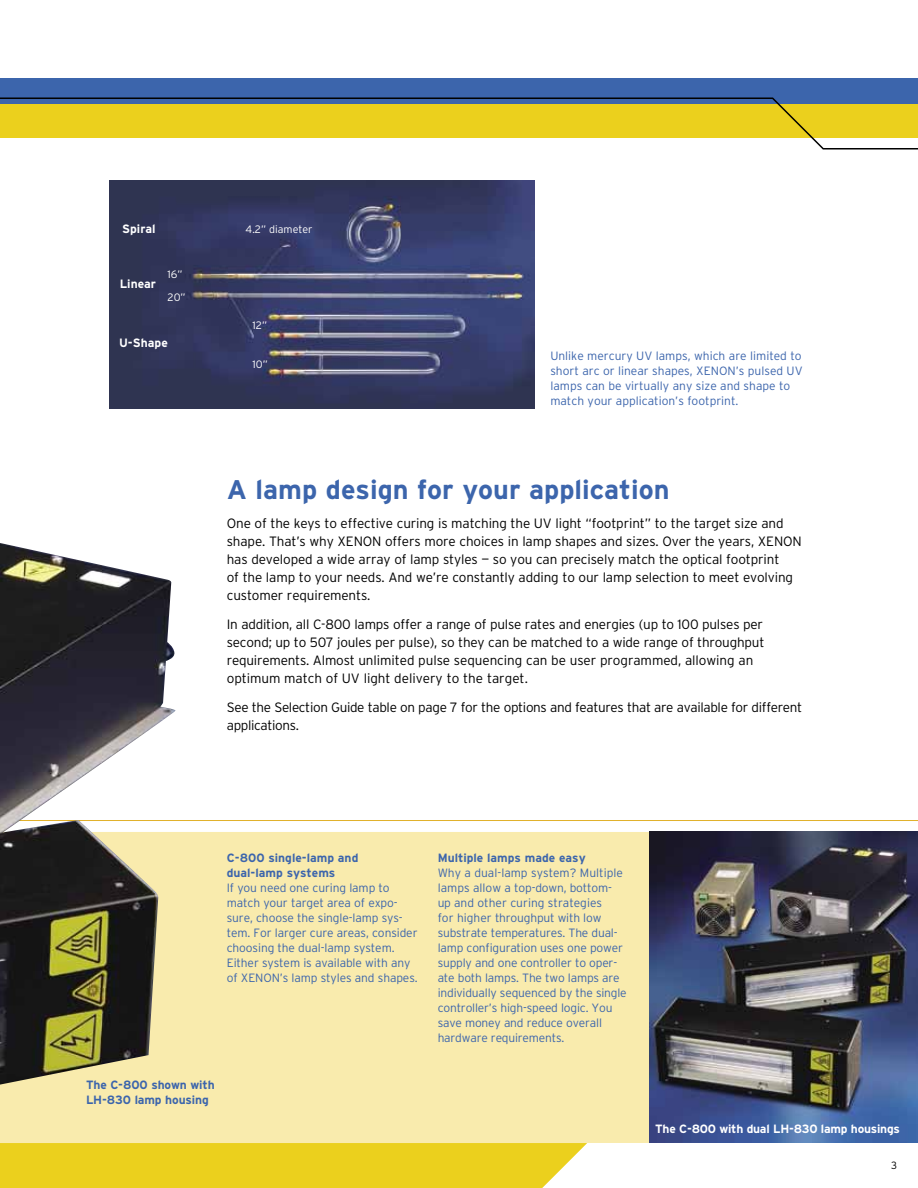
<style>
.page{position:relative;width:918px;height:1188px;background:#fff}
.page>*{position:absolute;margin:0;border:0;box-sizing:border-box;transform-origin:0 0}
.t1{font:700 27px "Interstate";color:#3c65ac}
.t2{font:300 13.5px/18px "Interstate";letter-spacing:-.01em;color:#000}
.t3{font:300 12px/15px "Interstate";letter-spacing:-.01em;color:#3c65ac}
.t4{font:700 12px/15px "Interstate";color:#3c65ac}
.t5{font:700 12px "Interstate";letter-spacing:-.02em;color:#fff}
.t6{font:300 10.8px/22.8px "Interstate";color:#fff}
.t7{font:300 10.5px "Interstate";color:#000}
</style>
<div class="page">
<div style="left:0;top:1143px;width:587px;height:45px;background:#ebd01d"></div>
<div style="left:0;top:875px;width:650px;height:268px;background:#f9ebad"></div>
<svg style="left:176px;top:820px;width:742px;height:55px"></svg>
<img style="left:650px;top:832px;width:268px;height:311px">
<img style="left:109px;top:181px;width:425px;height:228px">
<img style="left:0;top:543px;width:176px;height:542px">
<div style="left:0;top:79px;width:918px;height:26px;background:#3c65ac"></div>
<svg style="left:0;top:97px;width:918px;height:53px"></svg>
<p class="t5" style="left:122px;top:222px;width:35px">Spiral</p>
<p class="t6" style="left:246px;top:218px;width:69px">4.2” diameter</p>
<p class="t5" style="left:120px;top:277px;width:38px">Linear</p>
<p class="t6" style="left:168px;top:263px;width:20px">16”<br>20”</p>
<p class="t5" style="left:119px;top:336px;width:50px">U-Shape</p>
<p class="t6" style="left:253px;top:313px;width:16px">12”</p>
<p class="t6" style="left:253px;top:352px;width:17px">10”</p>
<p class="t3" style="left:550px;top:349px;width:254px">Unlike mercury UV lamps, which are limited to short arc or linear shapes, XENON’s pulsed UV lamps can be virtually any size and shape to match your application’s footprint.</p>
<h1 class="t1" style="left:227px;top:475px;width:444px">A lamp design for your application</h1>
<p class="t2" style="left:227px;top:514px;width:577px">One of the keys to effective curing is matching the UV light “footprint” to the target size and shape. That’s why XENON offers more choices in lamp shapes and sizes. Over the years, XENON has developed a wide array of lamp styles — so you can precisely match the optical footprint<br>of the lamp to your needs. And we’re constantly adding to our lamp selection to meet evolving customer requirements.</p>
<p class="t2" style="left:227px;top:615px;width:539px">In addition, all C-800 lamps offer a range of pulse rates and energies (up to 100 pulses per second; up to 507 joules per pulse), so they can be matched to a wide range of throughput requirements. Almost unlimited pulse sequencing can be user programmed, allowing an optimum match of UV light delivery to the target.</p>
<p class="t2" style="left:227px;top:698px;width:577px">See the Selection Guide table on page 7 for the options and features that are available for different applications.</p>
<p class="t4" style="left:227px;top:850px;width:133px">C-800 single-lamp and dual-lamp systems</p>
<p class="t3" style="left:227px;top:880px;width:192px">If you need one curing lamp to match your target area of expo&shy;sure, choose the single-lamp sys&shy;tem. For larger cure areas, consider choosing the dual-lamp system.<br>Either system is available with any of XENON’s lamp styles and shapes.</p>
<p class="t4" style="left:86px;top:1078px;width:130px">The C-800 shown with<br>LH-830 lamp housing</p>
<p class="t4" style="left:438px;top:850px;width:150px">Multiple lamps made easy</p>
<p class="t3" style="left:438px;top:865px;width:191px">Why a dual-lamp system? Multiple lamps allow a top-down, bottom&shy;up and other curing strategies<br>for higher throughput with low substrate temperatures. The dual&shy;lamp configuration uses one power supply and one controller to oper&shy;ate both lamps. The two lamps are individually sequenced by the single controller’s high-speed logic. You save money and reduce overall hardware requirements.</p>
<p class="t5" style="left:655px;top:1122px;width:246px">The C-800 with dual LH-830 lamp housings</p>
<p class="t7" style="left:891px;top:1160px;width:7px">3</p>
</div>
